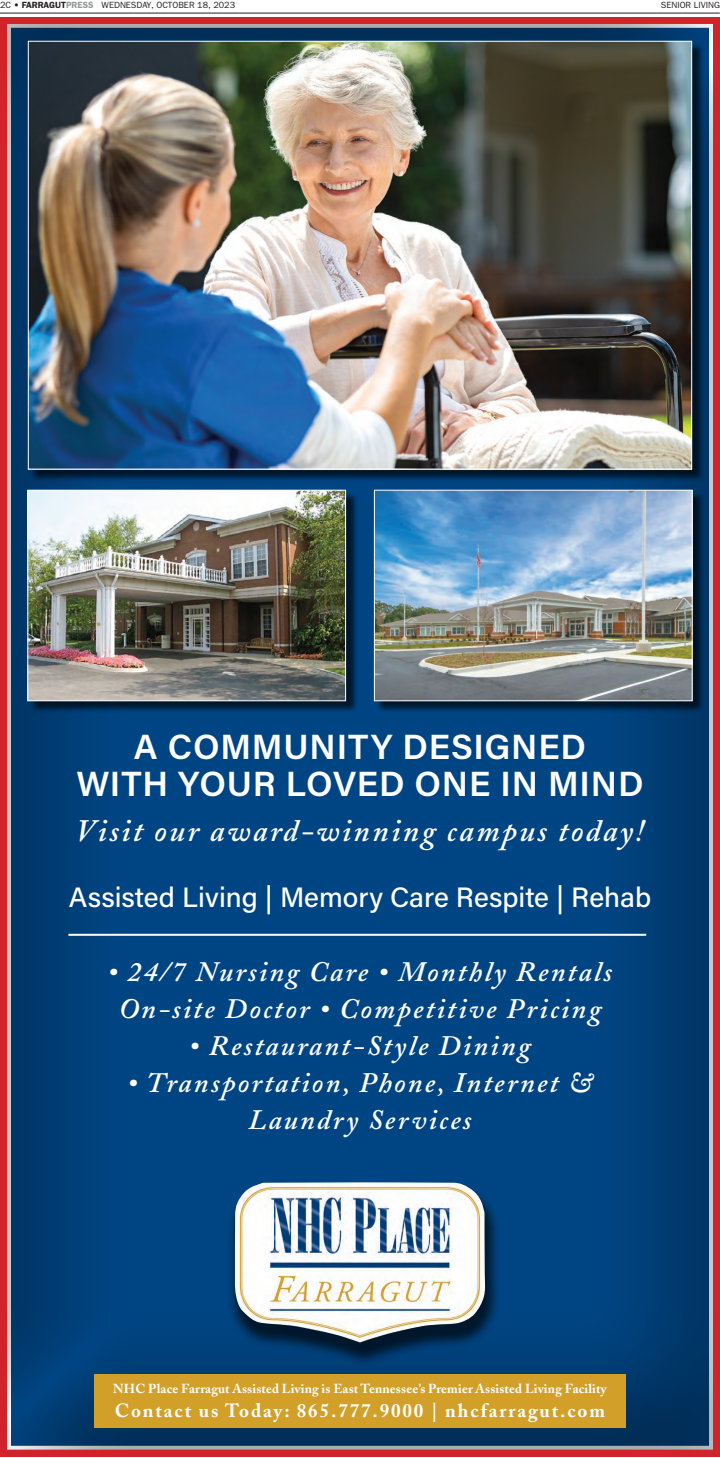
<style>
.page{position:relative;width:720px;height:1458px;background:#fff}
.page>*{position:absolute;margin:0;border:0;box-sizing:border-box;transform-origin:0 0}
.t1{font:600 35px/37px "Acumin Pro";letter-spacing:.025em;color:#fff;text-align:center}
.t2{font:italic 600 31px "Adobe Caslon";letter-spacing:.08em;color:#fff}
.t3{font:italic 600 28px/37px "Adobe Caslon";letter-spacing:.08em;color:#fff;text-align:center}
.t4{font:500 28px "Acumin Pro";color:#fff}
.t5{font:700 19px "Adobe Caslon";letter-spacing:.1em;color:#fff}
.t6{font:700 13px "Adobe Caslon";letter-spacing:.01em;color:#fff}
.t7{font:9px "Franklin Gothic";color:#231f20}
.s1{font-weight:600}
.s2{font-weight:600;color:#939598}
</style>
<div class="page">
<hr style="left:0;top:13px;width:720px;height:1px;background:#231f20">
<div style="left:0;top:17px;width:720px;height:1440px;background:#d1232a"></div>
<div style="left:6px;top:24px;width:708px;height:1427px;background:#231f20;opacity:.5"></div>
<div style="left:226px;top:1183px;width:275px;height:184px;background:#231f20;opacity:.75"></div>
<img style="left:235px;top:1182px;width:250px;height:161px">
<div style="left:94px;top:1374px;width:532px;height:54px;background:#d2a029"></div>
<div style="left:29px;top:42px;width:676px;height:440px;background:#231f20;opacity:.75"></div>
<img style="left:30px;top:43px;width:660px;height:425px">
<div style="left:29px;top:491px;width:330px;height:223px;background:#231f20;opacity:.75"></div>
<img style="left:29px;top:492px;width:315px;height:207px">
<div style="left:27px;top:490px;width:319px;height:211px;border:1px solid #fff"></div>
<div style="left:375px;top:491px;width:330px;height:223px;background:#231f20;opacity:.75"></div>
<img style="left:376px;top:492px;width:315px;height:207px">
<div style="left:374px;top:490px;width:319px;height:211px;border:1px solid #fff"></div>
<hr style="left:68px;top:934px;width:578px;height:2px;background:#fff">
<p class="t7" style="left:0;top:0;width:237px">2C • <span class="s1">FARRAGUT</span><span class="s2">PRESS</span> WEDNESDAY, OCTOBER 18, 2023</p>
<p class="t7" style="left:661px;top:0;width:61px">SENIOR LIVING</p>
<p class="t1" style="left:76px;top:727px;width:569px">A COMMUNITY DESIGNED<br>WITH YOUR LOVED ONE IN MIND</p>
<p class="t2" style="left:76px;top:814px;width:570px">Visit our award-winning campus today!</p>
<p class="t4" style="left:69px;top:878px;width:584px">Assisted Living | Memory Care Respite | Rehab</p>
<p class="t3" style="left:108px;top:955px;width:506px">• 24/7 Nursing Care • Monthly Rentals<br>On-site Doctor • Competitive Pricing</p>
<p class="t3" style="left:189px;top:1029px;width:343px">• Restaurant-Style Dining</p>
<p class="t3" style="left:128px;top:1066px;width:466px">• Transportation, Phone, Internet &amp;<br>Laundry Services</p>
<p class="t6" style="left:113px;top:1381px;width:495px">NHC Place Farragut Assisted Living is East Tennessee’s Premier Assisted Living Facility</p>
<p class="t5" style="left:115px;top:1399px;width:492px">Contact us Today: 865.777.9000 | nhcfarragut.com</p>
</div>
